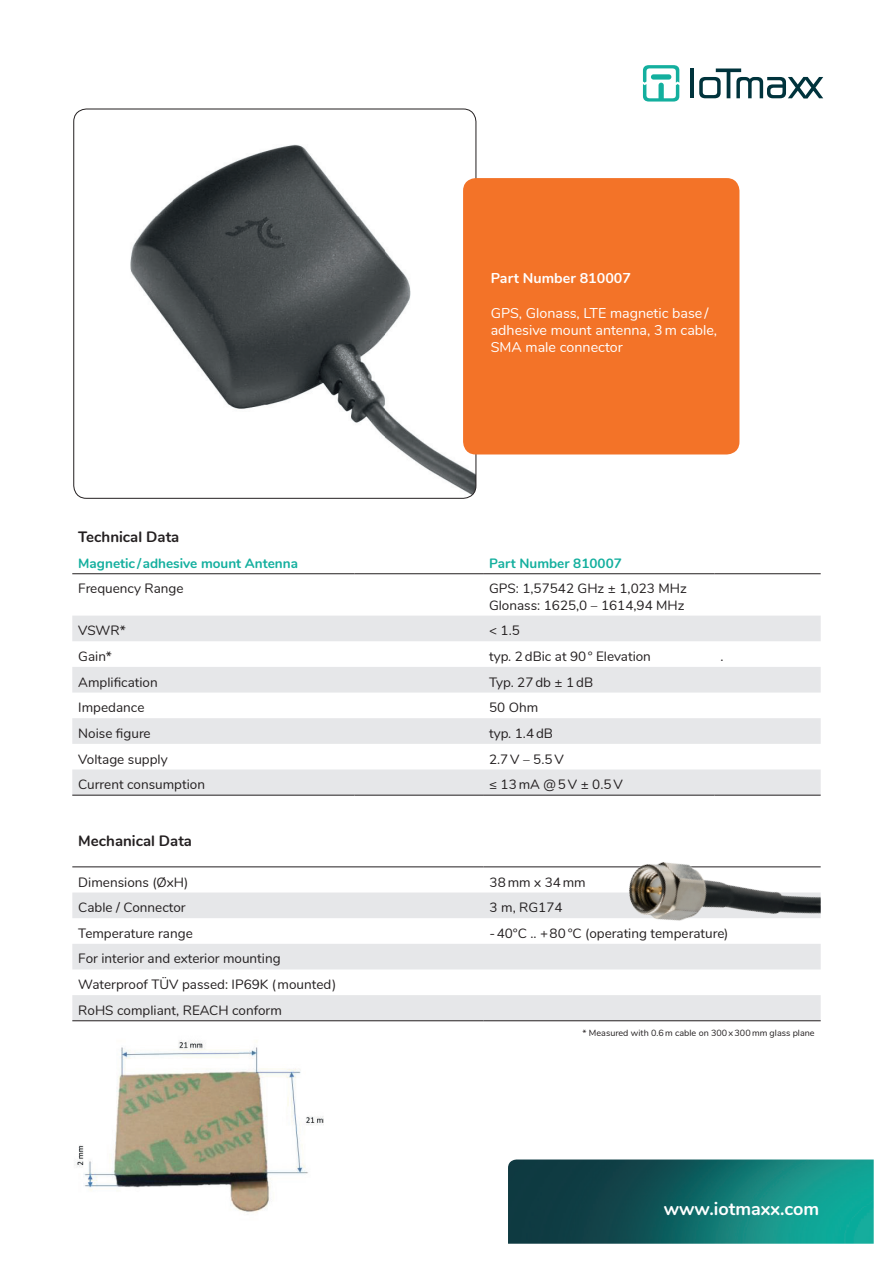
<style>
.page{position:relative;width:893px;height:1263px;background:#fff}
.page>*{position:absolute;margin:0;border:0;box-sizing:border-box;transform-origin:0 0}
.t1{font:700 18px "Nunito";color:#fff}
.t2{font:700 15px "Nunito";color:#231f20}
.t3{font:14.25px/17.1px "Nunito";color:#fff}
.t4{font:700 14.25px "Nunito";color:#fff}
.t5{font:13.5px "Nunito";color:#231f20}
.t6{font:700 13.5px "Nunito";color:#13af9e}
.t7{font:9px "Nunito";color:#231f20}
</style>
<div class="page">
<hr style="left:690px;top:69px;width:4px;height:29px;background:#00333c">
<svg style="left:699px;top:69px;width:124px;height:29px"></svg>
<svg style="left:643px;top:65px;width:36px;height:37px"></svg>
<img style="left:508px;top:1159px;width:366px;height:85px">
<img style="left:75px;top:144px;width:401px;height:354px">
<div style="left:463px;top:178px;width:276px;height:276px;background:#f37328;border-radius:13px"></div>
<svg style="left:72px;top:892px;width:749px;height:128px;fill:#e6e7e9"></svg>
<hr style="left:72px;top:1020px;width:412px;height:1px;background:#231f20">
<hr style="left:484px;top:1020px;width:337px;height:1px;background:#231f20">
<hr style="left:72px;top:867px;width:412px;height:1px;background:#231f20">
<hr style="left:484px;top:867px;width:337px;height:1px;background:#231f20">
<img style="left:617px;top:862px;width:204px;height:63px">
<svg style="left:72px;top:616px;width:749px;height:179px;fill:#e6e7e9"></svg>
<hr style="left:72px;top:573px;width:282px;height:1px;background:#231f20">
<hr style="left:354px;top:573px;width:129px;height:1px;background:#231f20">
<hr style="left:483px;top:573px;width:232px;height:1px;background:#231f20">
<hr style="left:715px;top:573px;width:106px;height:1px;background:#231f20">
<hr style="left:72px;top:795px;width:282px;height:1px;background:#231f20">
<hr style="left:354px;top:795px;width:129px;height:1px;background:#231f20">
<hr style="left:483px;top:795px;width:232px;height:1px;background:#231f20">
<hr style="left:715px;top:795px;width:106px;height:1px;background:#231f20">
<img style="left:74px;top:1040px;width:250px;height:173px">
<p class="t4" style="left:491px;top:268px;width:142px">Part Number 810007</p>
<p class="t3" style="left:491px;top:303px;width:228px">GPS, Glonass, LTE magnetic base / adhesive mount antenna, 3 m cable,<br>SMA male connector</p>
<p class="t2" style="left:78px;top:526px;width:103px">Technical Data</p>
<p class="t6" style="left:78px;top:553px;width:221px">Magnetic /adhesive mount Antenna</p>
<p class="t6" style="left:489px;top:553px;width:134px">Part Number 810007</p>
<p class="t5" style="left:78px;top:579px;width:107px">Frequency Range</p>
<p class="t5" style="left:489px;top:579px;width:199px">GPS: 1,57542 GHz ± 1,023 MHz</p>
<p class="t5" style="left:489px;top:595px;width:197px">Glonass: 1625,0 – 1614,94 MHz</p>
<p class="t5" style="left:78px;top:621px;width:49px">VSWR*</p>
<p class="t5" style="left:489px;top:621px;width:32px">&lt; 1.5</p>
<p class="t5" style="left:78px;top:646px;width:35px">Gain*</p>
<p class="t5" style="left:489px;top:646px;width:163px">typ. 2 dBic at 90° Elevation</p>
<p class="t5" style="left:721px;top:646px;width:5px">.</p>
<p class="t5" style="left:78px;top:672px;width:81px">Amplification</p>
<p class="t5" style="left:489px;top:672px;width:106px">Typ. 27 db ± 1 dB</p>
<p class="t5" style="left:78px;top:698px;width:68px">Impedance</p>
<p class="t5" style="left:489px;top:698px;width:51px">50 Ohm</p>
<p class="t5" style="left:78px;top:723px;width:74px">Noise figure</p>
<p class="t5" style="left:489px;top:723px;width:65px">typ. 1.4 dB</p>
<p class="t5" style="left:78px;top:749px;width:91px">Voltage supply</p>
<p class="t5" style="left:489px;top:749px;width:76px">2.7 V – 5.5 V</p>
<p class="t5" style="left:78px;top:774px;width:128px">Current consumption</p>
<p class="t5" style="left:489px;top:774px;width:135px">≤ 13mA @5V ± 0.5V</p>
<p class="t2" style="left:78px;top:829px;width:115px">Mechanical Data</p>
<p class="t5" style="left:78px;top:872px;width:112px">Dimensions (ØxH)</p>
<p class="t5" style="left:490px;top:872px;width:98px">38 mm x 34 mm</p>
<p class="t5" style="left:78px;top:897px;width:109px">Cable / Connector</p>
<p class="t5" style="left:490px;top:897px;width:74px">3 m, RG174</p>
<p class="t5" style="left:78px;top:923px;width:116px">Temperature range</p>
<p class="t5" style="left:490px;top:923px;width:240px">-40°C .. +80 °C (operating temperature)</p>
<p class="t5" style="left:78px;top:949px;width:204px">For interior and exterior mounting</p>
<p class="t5" style="left:78px;top:974px;width:259px">Waterproof TÜV passed: IP69K (mounted)</p>
<p class="t5" style="left:78px;top:1000px;width:205px">RoHS compliant, REACH conform</p>
<p class="t7" style="left:583px;top:1026px;width:234px">* Measured with 0.6 m cable on 300 x 300 mm glass plane</p>
<p class="t1" style="left:664px;top:1195px;width:157px">www.iotmaxx.com</p>
</div>
